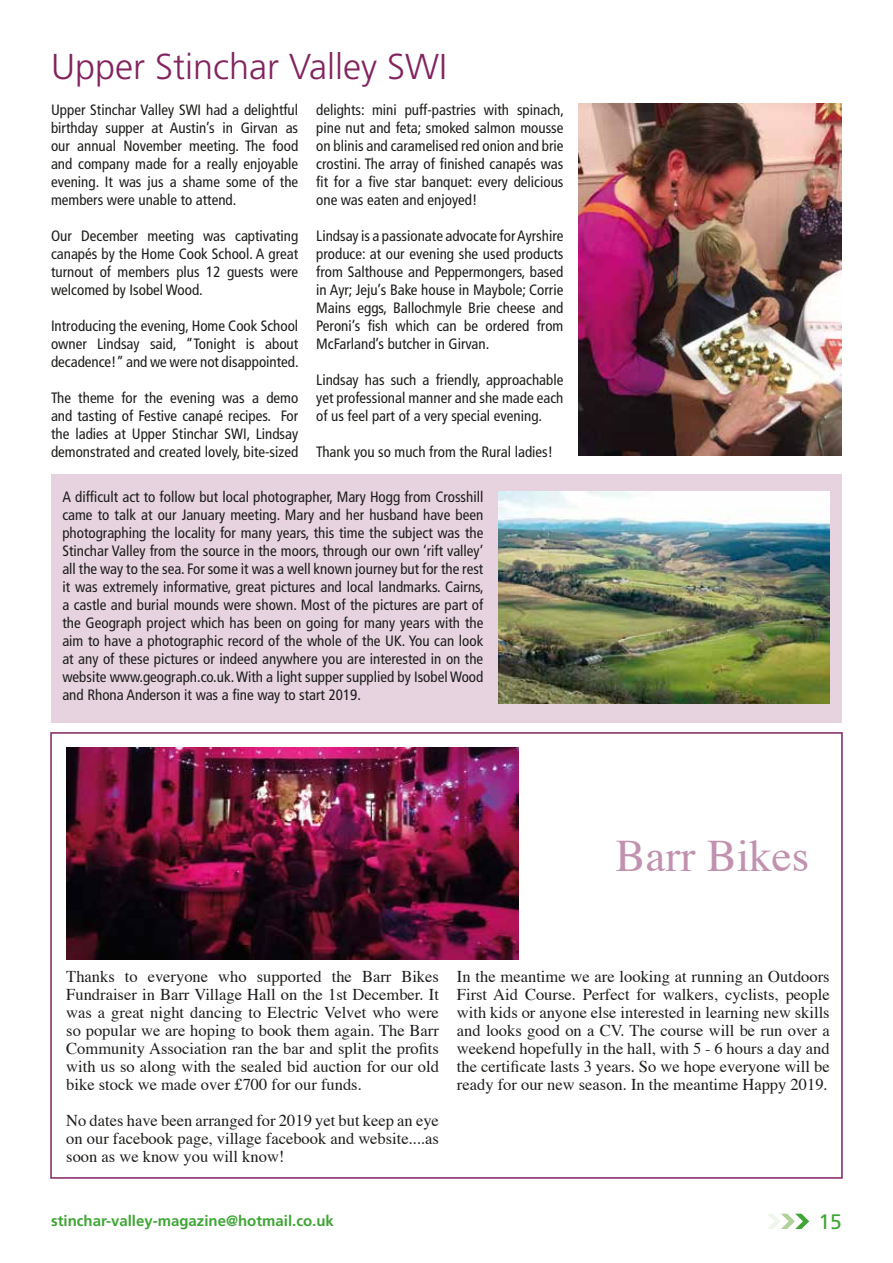
<style>
.page{position:relative;width:893px;height:1263px;background:#fff}
.page>*{position:absolute;margin:0;border:0;box-sizing:border-box;transform-origin:0 0}
.t1{font:45px "Times";color:#c191af}
.t2{font:300 36px "Frutiger";color:#82235f}
.t3{font:21px "Frutiger";color:#3fa535}
.t4{font:16.5px/18px "Times";color:#1d1d1b;text-align:justify}
.t5{font:condensed 15px/18px "Frutiger";color:#1d1d1b;text-align:justify}
.t6{font:700 15px "Frutiger";color:#3fa535}
</style>
<div class="page">
<svg style="left:767px;top:1214px;width:42px;height:15px"></svg>
<div style="left:50px;top:732px;width:793px;height:447px;border:2px solid #82235f"></div>
<div style="left:51px;top:474px;width:791px;height:248px;background:#e6d3df"></div>
<img style="left:498px;top:491px;width:332px;height:212px">
<img style="left:578px;top:103px;width:264px;height:352px">
<img style="left:66px;top:747px;width:453px;height:212px">
<h2 class="t2" style="left:51px;top:46px;width:398px">Upper Stinchar Valley SWI</h2>
<p class="t5" style="left:51px;top:101px;width:249px">Upper Stinchar Valley SWI had a delightful birthday supper at Austin’s in Girvan as our annual November meeting. The food and company made for a really enjoyable evening. It was jus a shame some of the members were unable to attend.</p>
<p class="t5" style="left:51px;top:227px;width:249px">Our December meeting was captivating canapés by the Home Cook School. A great turnout of members plus 12 guests were welcomed by Isobel Wood.</p>
<p class="t5" style="left:51px;top:317px;width:249px">Introducing the evening, Home Cook School owner Lindsay said, “Tonight is about decadence!” and we were not disappointed.</p>
<p class="t5" style="left:51px;top:389px;width:249px">The theme for the evening was a demo and tasting of Festive canapé recipes. For the ladies at Upper Stinchar SWI, Lindsay demonstrated and created lovely, bite-sized</p>
<p class="t5" style="left:316px;top:101px;width:249px">delights: mini puff-pastries with spinach, pine nut and feta; smoked salmon mousse on blinis and caramelised red onion and brie crostini. The array of finished canapés was fit for a five star banquet: every delicious one was eaten and enjoyed!</p>
<p class="t5" style="left:316px;top:227px;width:249px">Lindsay is a passionate advocate for Ayrshire produce: at our evening she used products from Salthouse and Peppermongers, based in Ayr; Jeju’s Bake house in Maybole; Corrie Mains eggs, Ballochmyle Brie cheese and Peroni’s fish which can be ordered from McFarland’s butcher in Girvan.</p>
<p class="t5" style="left:316px;top:371px;width:249px">Lindsay has such a friendly, approachable yet professional manner and she made each of us feel part of a very special evening.</p>
<p class="t5" style="left:316px;top:443px;width:238px">Thank you so much from the Rural ladies!</p>
<p class="t5" style="left:62px;top:488px;width:423px">A difficult act to follow but local photographer, Mary Hogg from Crosshill came to talk at our January meeting. Mary and her husband have been photographing the locality for many years, this time the subject was the Stinchar Valley from the source in the moors, through our own ‘rift valley’ all the way to the sea. For some it was a well known journey but for the rest it was extremely informative, great pictures and local landmarks. Cairns, a castle and burial mounds were shown. Most of the pictures are part of the Geograph project which has been on going for many years with the aim to have a photographic record of the whole of the UK. You can look at any of these pictures or indeed anywhere you are interested in on the website www.geograph.co.uk. With a light supper supplied by Isobel Wood and Rhona Anderson it was a fine way to start 2019.</p>
<h1 class="t1" style="left:615px;top:827px;width:195px">Barr Bikes</h1>
<p class="t4" style="left:66px;top:968px;width:374px">Thanks to everyone who supported the Barr Bikes Fundraiser in Barr Village Hall on the 1st December. It was a great night dancing to Electric Velvet who were so popular we are hoping to book them again. The Barr Community Association ran the bar and split the profits with us so along with the sealed bid auction for our old bike stock we made over £700 for our funds.</p>
<p class="t4" style="left:66px;top:1112px;width:374px">No dates have been arranged for 2019 yet but keep an eye on our facebook page, village facebook and website....as soon as we know you will know!</p>
<p class="t4" style="left:457px;top:968px;width:374px">In the meantime we are looking at running an Outdoors First Aid Course. Perfect for walkers, cyclists, people with kids or anyone else interested in learning new skills and looks good on a CV. The course will be run over a weekend hopefully in the hall, with 5 - 6 hours a day and the certificate lasts 3 years. So we hope everyone will be ready for our new season. In the meantime Happy 2019.</p>
<p class="t6" style="left:51px;top:1212px;width:284px">stinchar-valley-magazine@hotmail.co.uk</p>
<h3 class="t3" style="left:819px;top:1209px;width:25px">15</h3>
</div>
